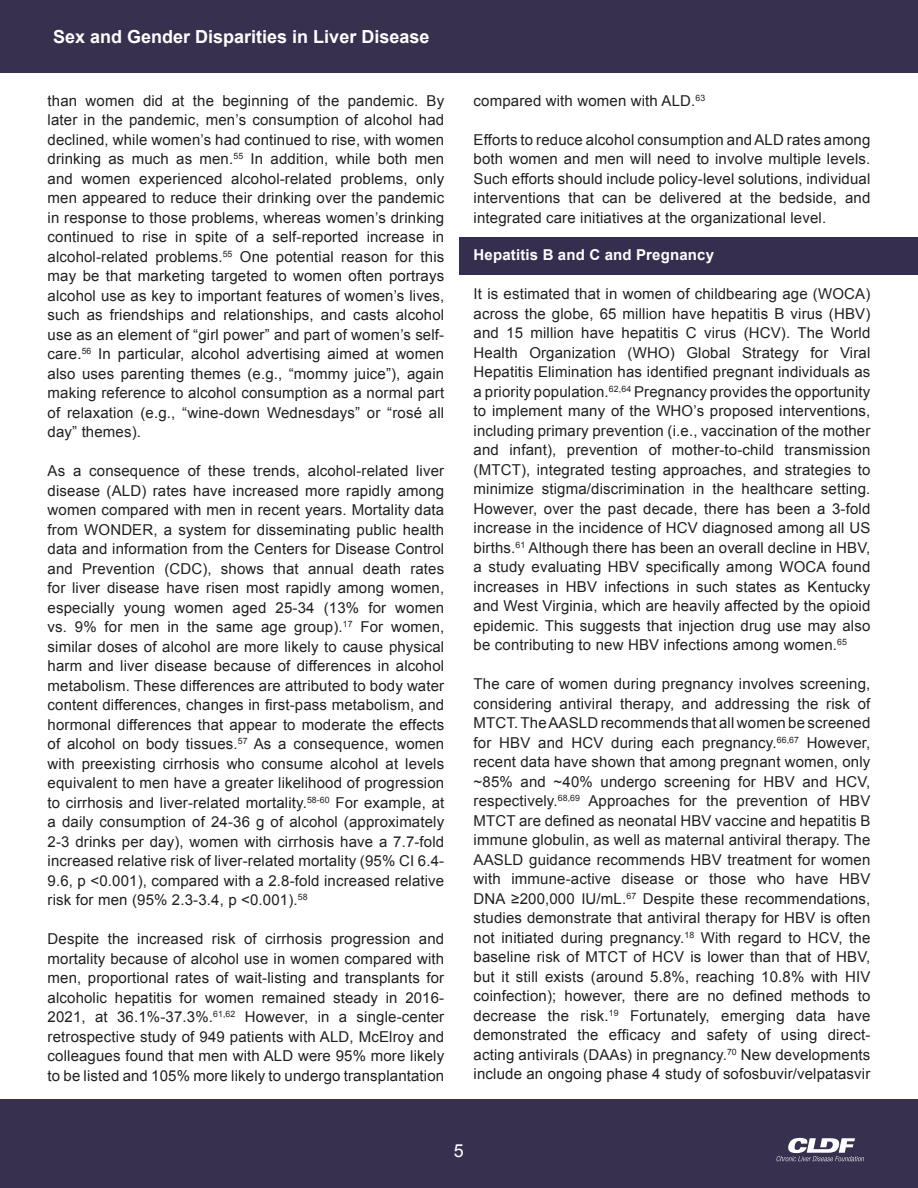
<style>
.page{position:relative;width:918px;height:1188px;background:#fff}
.page>*{position:absolute;margin:0;border:0;box-sizing:border-box;transform-origin:0 0}
.t1{font:700 18px "Arial";color:#fff}
.t2{font:18px "Arial";color:#fff}
.t3{font:15px/19.5px "Arial";letter-spacing:.01em;color:#231f20;text-align:justify}
.t4{font:700 15px "Arial";letter-spacing:.01em;color:#fff}
</style>
<div class="page">
<div style="left:0;top:0;width:918px;height:72px;background:#37304f"></div>
<div style="left:0;top:1099px;width:918px;height:89px;background:#37304f"></div>
<svg style="left:777px;top:1138px;width:87px;height:23px"></svg>
<div style="left:459px;top:238px;width:459px;height:37px;background:#362e4f"></div>
<p class="t1" style="left:53px;top:25px;width:378px">Sex and Gender Disparities in Liver Disease</p>
<p class="t3" style="left:48px;top:91px;width:398px">than women did at the beginning of the pandemic. By later in the pandemic, men’s consumption of alcohol had declined, while women’s had continued to rise, with women drinking as much as men.<sup>55</sup> In addition, while both men and women experienced alcohol-related problems, only men appeared to reduce their drinking over the pandemic in response to those problems, whereas women’s drinking continued to rise in spite of a self-reported increase in alcohol-related problems.<sup>55</sup> One potential reason for this may be that marketing targeted to women often portrays alcohol use as key to important features of women’s lives, such as friendships and relationships, and casts alcohol use as an element of “girl power” and part of women’s self&shy;care.<sup>56</sup> In particular, alcohol advertising aimed at women also uses parenting themes (e.g., “mommy juice”), again making reference to alcohol consumption as a normal part of relaxation (e.g., “wine-down Wednesdays” or “rosé all day” themes).</p>
<p class="t3" style="left:48px;top:462px;width:398px">As a consequence of these trends, alcohol-related liver disease (ALD) rates have increased more rapidly among women compared with men in recent years. Mortality data from WONDER, a system for disseminating public health data and information from the Centers for Disease Control and Prevention (CDC), shows that annual death rates for liver disease have risen most rapidly among women, especially young women aged 25-34 (13% for women vs. 9% for men in the same age group).<sup>17</sup> For women, similar doses of alcohol are more likely to cause physical harm and liver disease because of differences in alcohol metabolism. These differences are attributed to body water content differences, changes in first-pass metabolism, and hormonal differences that appear to moderate the effects of alcohol on body tissues.<sup>57</sup> As a consequence, women with preexisting cirrhosis who consume alcohol at levels equivalent to men have a greater likelihood of progression to cirrhosis and liver-related mortality.<sup>58-60</sup> For example, at a daily consumption of 24-36 g of alcohol (approximately 2-3 drinks per day), women with cirrhosis have a 7.7-fold increased relative risk of liver-related mortality (95% CI 6.4- 9.6, p &lt;0.001), compared with a 2.8-fold increased relative risk for men (95% 2.3-3.4, p &lt;0.001).<sup>58</sup></p>
<p class="t3" style="left:48px;top:930px;width:398px">Despite the increased risk of cirrhosis progression and mortality because of alcohol use in women compared with men, proportional rates of wait-listing and transplants for alcoholic hepatitis for women remained steady in 2016- 2021, at 36.1%-37.3%.<sup>61,62</sup> However, in a single-center retrospective study of 949 patients with ALD, McElroy and colleagues found that men with ALD were 95% more likely to be listed and 105% more likely to undergo transplantation</p>
<p class="t3" style="left:474px;top:91px;width:233px">compared with women with ALD.<sup>63</sup></p>
<p class="t3" style="left:474px;top:130px;width:398px">Efforts to reduce alcohol consumption and ALD rates among both women and men will need to involve multiple levels.<br>Such efforts should include policy-level solutions, individual interventions that can be delivered at the bedside, and integrated care initiatives at the organizational level.</p>
<p class="t4" style="left:474px;top:245px;width:242px">Hepatitis B and C and Pregnancy</p>
<p class="t3" style="left:474px;top:285px;width:398px">It is estimated that in women of childbearing age (WOCA) across the globe, 65 million have hepatitis B virus (HBV) and 15 million have hepatitis C virus (HCV). The World Health Organization (WHO) Global Strategy for Viral Hepatitis Elimination has identified pregnant individuals as a priority population.<sup>62,64</sup> Pregnancy provides the opportunity to implement many of the WHO’s proposed interventions, including primary prevention (i.e., vaccination of the mother and infant), prevention of mother-to-child transmission (MTCT), integrated testing approaches, and strategies to minimize stigma/discrimination in the healthcare setting.<br>However, over the past decade, there has been a 3-fold increase in the incidence of HCV diagnosed among all US births.<sup>61</sup> Although there has been an overall decline in HBV, a study evaluating HBV specifically among WOCA found increases in HBV infections in such states as Kentucky and West Virginia, which are heavily affected by the opioid epidemic. This suggests that injection drug use may also be contributing to new HBV infections among women.<sup>65</sup></p>
<p class="t3" style="left:474px;top:675px;width:398px">The care of women during pregnancy involves screening, considering antiviral therapy, and addressing the risk of MTCT. The AASLD recommends that all women be screened for HBV and HCV during each pregnancy.<sup>66,67</sup> However, recent data have shown that among pregnant women, only ~85% and ~40% undergo screening for HBV and HCV, respectively.<sup>68,69</sup> Approaches for the prevention of HBV MTCT are defined as neonatal HBV vaccine and hepatitis B immune globulin, as well as maternal antiviral therapy. The AASLD guidance recommends HBV treatment for women with immune-active disease or those who have HBV DNA ≥200,000 IU/mL.<sup>67</sup> Despite these recommendations, studies demonstrate that antiviral therapy for HBV is often not initiated during pregnancy.<sup>18</sup> With regard to HCV, the baseline risk of MTCT of HCV is lower than that of HBV, but it still exists (around 5.8%, reaching 10.8% with HIV coinfection); however, there are no defined methods to decrease the risk.<sup>19</sup> Fortunately, emerging data have demonstrated the efficacy and safety of using direct&shy;acting antivirals (DAAs) in pregnancy.<sup>70</sup> New developments include an ongoing phase 4 study of sofosbuvir/velpatasvir</p>
<p class="t2" style="left:454px;top:1139px;width:12px">5</p>
</div>
